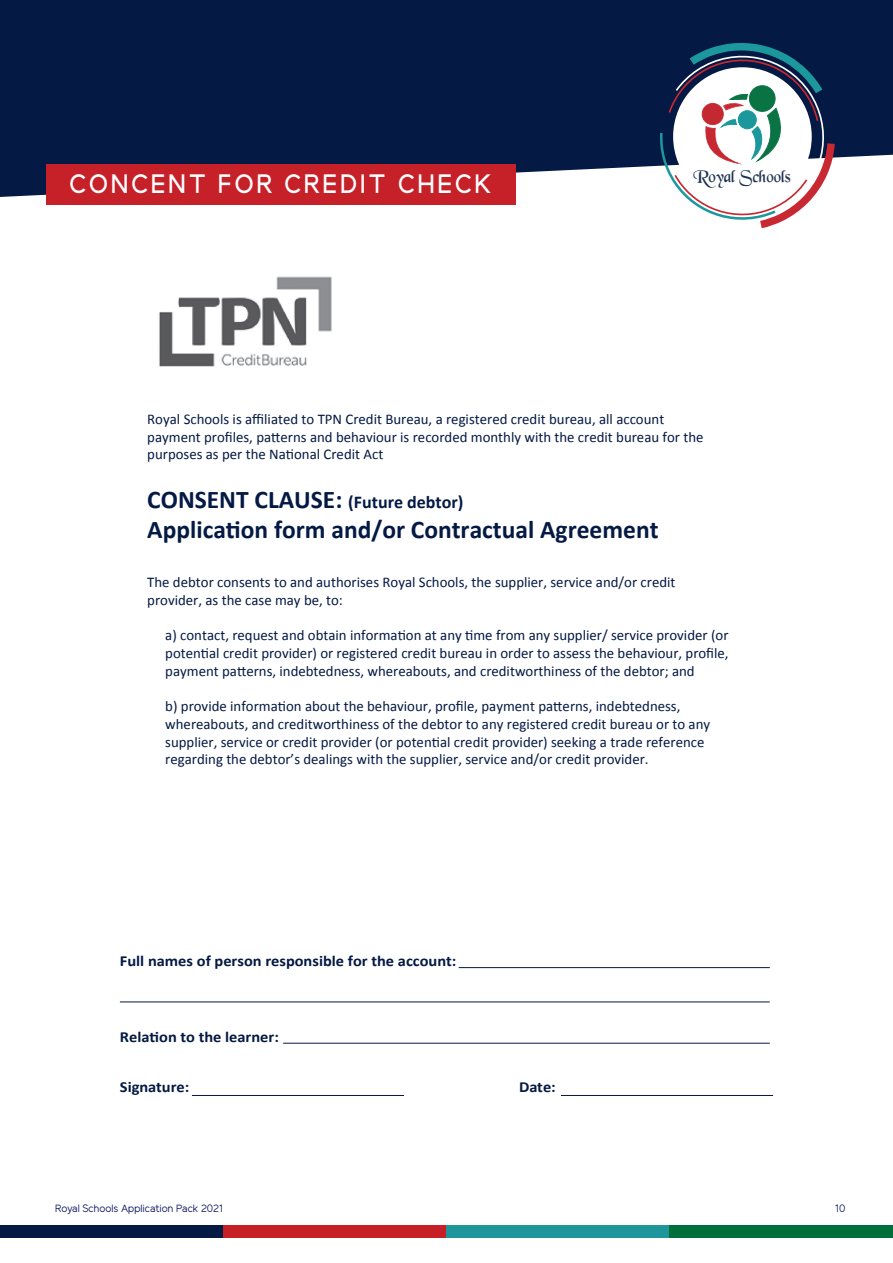
<style>
.page{position:relative;width:893px;height:1263px;background:#fff}
.page>*{position:absolute;margin:0;border:0;box-sizing:border-box;transform-origin:0 0}
.t1{font:500 26.55px "Elliot Sans";letter-spacing:.1em;color:#fff;scale:.94 1}
.t2{font:700 25.5px/30.6px "Calibri";color:#041943}
.t3{font:17.7px "Black Chancery";color:#1f3251;scale:.94 1}
.t4{font:700 15.45px "Calibri";color:#041943;scale:1.07 1}
.t5{font:14.85px/17.7px "Calibri";color:#041943}
.t6{font:10.5px "Elliot Sans";color:#0e1862}
.s1{font-size:18px}
</style>
<div class="page">
<img style="left:159px;top:276px;width:173px;height:91px">
<div style="left:0;top:0;width:893px;height:197px;background:#041943"></div>
<svg style="left:659px;top:43px;width:176px;height:185px"></svg>
<div style="left:702px;top:103px;width:21px;height:22px;background:#c42932;border-radius:50%"></div>
<div style="left:749px;top:86px;width:26px;height:25px;background:#0a7343;border-radius:50%"></div>
<div style="left:0;top:1225px;width:223px;height:13px;background:#041943"></div>
<div style="left:223px;top:1225px;width:223px;height:13px;background:#c61f25"></div>
<div style="left:446px;top:1225px;width:224px;height:13px;background:#1e969c"></div>
<div style="left:670px;top:1225px;width:223px;height:13px;background:#006e3b"></div>
<div style="left:46px;top:164px;width:469px;height:41px;background:#c62028"></div>
<hr style="left:459px;top:967px;width:311px;height:1px;background:#041943">
<hr style="left:120px;top:1002px;width:650px;height:1px;background:#041943">
<hr style="left:283px;top:1043px;width:487px;height:1px;background:#041943">
<hr style="left:192px;top:1095px;width:212px;height:1px;background:#041943">
<hr style="left:561px;top:1095px;width:212px;height:1px;background:#041943">
<h1 class="t1" style="left:69px;top:172px;width:451px">CONCENT FOR CREDIT CHECK</h1>
<p class="t3" style="left:693px;top:168px;width:105px">Royal Schools</p>
<p class="t5" style="left:147px;top:410px;width:558px">Royal Schools is affiliated to TPN Credit Bureau, a registered credit bureau, all account payment profiles, patterns and behaviour is recorded monthly with the credit bureau for the purposes as per the National Credit Act</p>
<h2 class="t2" style="left:147px;top:484px;width:513px">CONSENT CLAUSE: <span class="s1">(Future debtor)<br></span>Application form and/or Contractual Agreement</h2>
<p class="t5" style="left:147px;top:573px;width:530px">The debtor consents to and authorises Royal Schools, the supplier, service and/or credit provider, as the case may be, to:</p>
<p class="t5" style="left:165px;top:626px;width:565px;text-align:justify">a) contact, request and obtain information at any time from any supplier/ service provider (or potential credit provider) or registered credit bureau in order to assess the behaviour, profile, payment patterns, indebtedness, whereabouts, and creditworthiness of the debtor; and</p>
<p class="t5" style="left:165px;top:697px;width:546px">b) provide information about the behaviour, profile, payment patterns, indebtedness, whereabouts, and creditworthiness of the debtor to any registered credit bureau or to any supplier, service or credit provider (or potential credit provider) seeking a trade reference regarding the debtor’s dealings with the supplier, service and/or credit provider.</p>
<p class="t4" style="left:120px;top:951px;width:316px">Full names of person responsible for the account:</p>
<p class="t4" style="left:120px;top:1027px;width:150px">Relation to the learner:</p>
<p class="t4" style="left:120px;top:1077px;width:66px">Signature:</p>
<p class="t4" style="left:519px;top:1077px;width:36px">Date:</p>
<p class="t6" style="left:55px;top:1204px;width:169px">Royal Schools Application Pack 2021</p>
<p class="t6" style="left:835px;top:1204px;width:12px">10</p>
</div>
